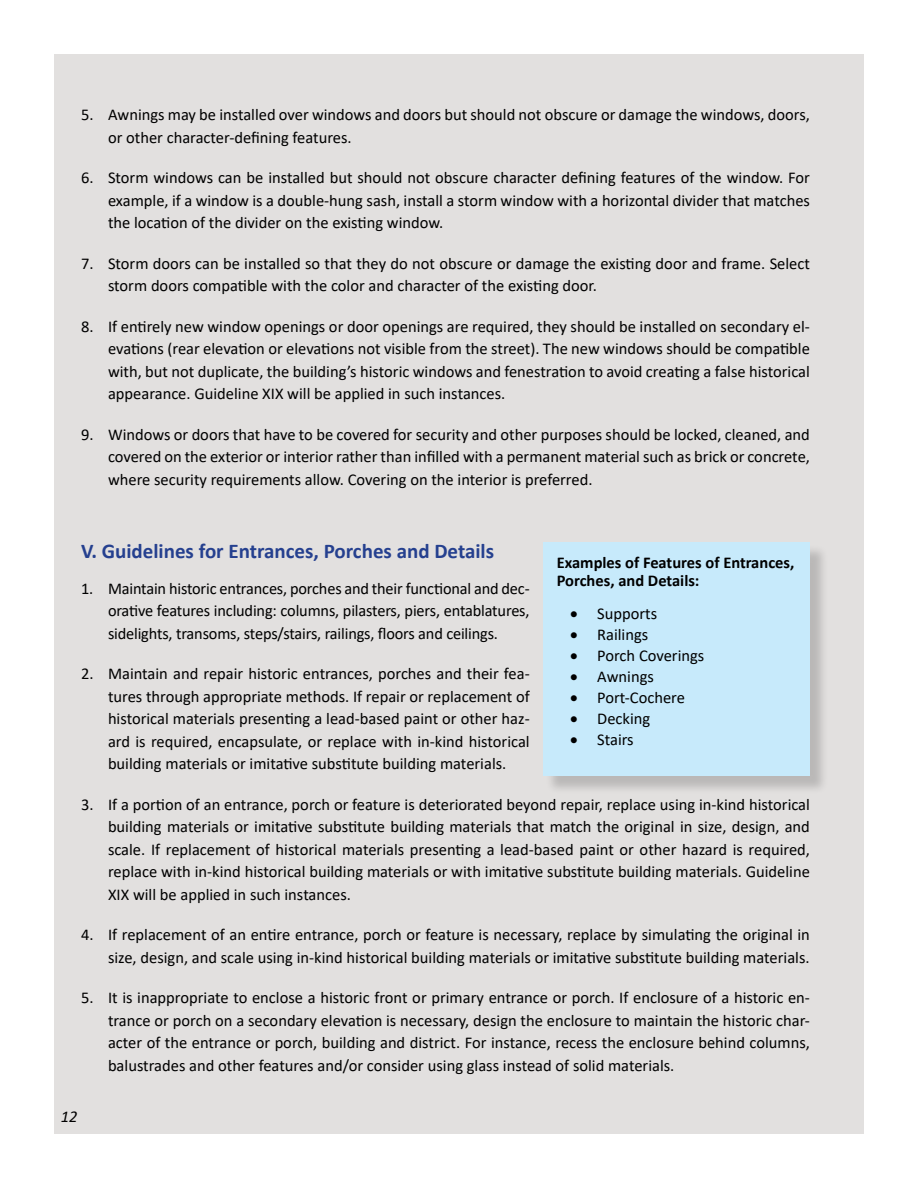
<style>
.page{position:relative;width:918px;height:1188px;background:#fff}
.page>*{position:absolute;margin:0;border:0;box-sizing:border-box;transform-origin:0 0}
.Head_1{font:700 21px "Calibri";color:#25408f}
.t1{font:16.5px/22.5px "Calibri";color:#000;text-align:justify}
.t2{font:700 16.5px/17.9px "Calibri";color:#000}
.t3{font:italic 16.5px "Calibri";color:#000}
</style>
<div class="page">
<div style="left:54px;top:54px;width:810px;height:1080px;background:#e2e0df"></div>
<div style="left:545px;top:544px;width:284px;height:251px;background:#000;opacity:.18"></div>
<div style="left:543px;top:542px;width:267px;height:234px;background:#c7eafb"></div>
<p class="t1" style="left:108px;top:103px;width:704px;text-indent:-27px">5. Awnings may be installed over windows and doors but should not obscure or damage the windows, doors, or other character‐defining features.</p>
<p class="t1" style="left:108px;top:166px;width:704px;text-indent:-27px">6. Storm windows can be installed but should not obscure character defining features of the window. For example, if a window is a double‐hung sash, install a storm window with a horizontal divider that matches the location of the divider on the existing window.</p>
<p class="t1" style="left:108px;top:252px;width:704px;text-indent:-27px">7. Storm doors can be installed so that they do not obscure or damage the existing door and frame. Select storm doors compatible with the color and character of the existing door.</p>
<p class="t1" style="left:108px;top:315px;width:703px;text-indent:-27px">8. If entirely new window openings or door openings are required, they should be installed on secondary el&shy;evations (rear elevation or elevations not visible from the street). The new windows should be compatible with, but not duplicate, the building’s historic windows and fenestration to avoid creating a false historical appearance. Guideline XIX will be applied in such instances.</p>
<p class="t1" style="left:108px;top:423px;width:704px;text-indent:-27px">9. Windows or doors that have to be covered for security and other purposes should be locked, cleaned, and covered on the exterior or interior rather than infilled with a permanent material such as brick or concrete, where security requirements allow. Covering on the interior is preferred.</p>
<p class="Head_1" style="left:81px;top:536px;width:415px">V. Guidelines for Entrances, Porches and Details</p>
<p class="t1" style="left:108px;top:577px;width:423px;text-indent:-27px">1. Maintain historic entrances, porches and their functional and dec&shy;orative features including: columns, pilasters, piers, entablatures, sidelights, transoms, steps/stairs, railings, floors and ceilings.</p>
<p class="t1" style="left:108px;top:662px;width:423px;text-indent:-27px">2. Maintain and repair historic entrances, porches and their fea&shy;tures through appropriate methods. If repair or replacement of historical materials presenting a lead-based paint or other haz&shy;ard is required, encapsulate, or replace with in-kind historical building materials or imitative substitute building materials.</p>
<p class="t1" style="left:108px;top:793px;width:704px;text-indent:-27px">3. If a portion of an entrance, porch or feature is deteriorated beyond repair, replace using in-kind historical building materials or imitative substitute building materials that match the original in size, design, and scale. If replacement of historical materials presenting a lead-based paint or other hazard is required, replace with in-kind historical building materials or with imitative substitute building materials. Guideline XIX will be applied in such instances.</p>
<p class="t1" style="left:81px;top:923px;width:730px;text-align:right">4. If replacement of an entire entrance, porch or feature is necessary, replace by simulating the original in size, design, and scale using in-kind historical building materials or imitative substitute building materials.</p>
<p class="t1" style="left:108px;top:986px;width:703px;text-indent:-27px">5. It is inappropriate to enclose a historic front or primary entrance or porch. If enclosure of a historic en&shy;trance or porch on a secondary elevation is necessary, design the enclosure to maintain the historic char&shy;acter of the entrance or porch, building and district. For instance, recess the enclosure behind columns, balustrades and other features and/or consider using glass instead of solid materials.</p>
<p class="t2" style="left:557px;top:553px;width:239px">Examples of Features of Entrances,<br>Porches, and Details:</p>
<p class="t1" style="left:570px;top:602px;width:88px">• Supports</p>
<p class="t1" style="left:570px;top:623px;width:80px">• Railings</p>
<p class="t1" style="left:570px;top:644px;width:136px">• Porch Coverings</p>
<p class="t1" style="left:570px;top:665px;width:85px">• Awnings</p>
<p class="t1" style="left:570px;top:686px;width:116px">• Port-Cochere</p>
<p class="t1" style="left:570px;top:707px;width:82px">• Decking</p>
<p class="t1" style="left:570px;top:728px;width:65px">• Stairs</p>
<p class="t3" style="left:61px;top:1105px;width:18px">12</p>
</div>
